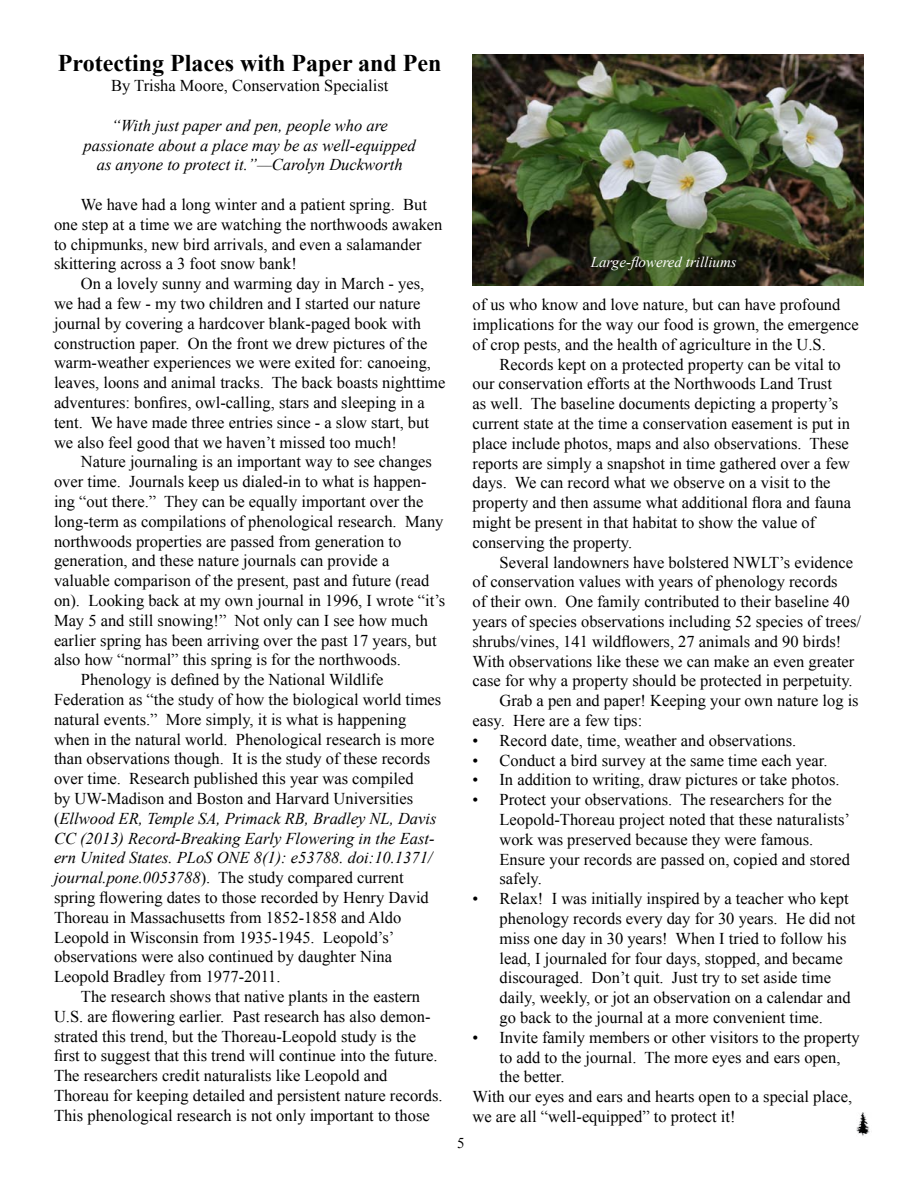
<style>
.page{position:relative;width:918px;height:1188px;background:#fff}
.page>*{position:absolute;margin:0;border:0;box-sizing:border-box;transform-origin:0 0}
.t1{font:700 24px "Times New Roman";color:#000}
.t2{font:16.5px/19.8px "Times New Roman";color:#000}
.t3{font:italic 16.5px/19.8px "Times New Roman";color:#000;text-align:center}
.t4{font:italic 15px "Times New Roman";color:#fff}
.t5{font:15px "Times New Roman";color:#000}
.s1{font-style:normal}
.s2{font-style:italic}
</style>
<div class="page">
<img style="left:472px;top:54px;width:392px;height:231px">
<img style="left:856px;top:1112px;width:14px;height:24px">
<h1 class="t1" style="left:58px;top:47px;width:385px">Protecting Places with Paper and Pen</h1>
<p class="t2" style="left:111px;top:76px;width:279px">By Trisha Moore, Conservation Specialist</p>
<p class="t3" style="left:84px;top:115px;width:334px">“With just paper and pen, people who are passionate about a place may be as well-equipped as anyone to protect it.”—Carolyn Duckworth</p>
<p class="t2" style="left:54px;top:194px;width:390px;text-indent:27px">We have had a long winter and a patient spring. But one step at a time we are watching the northwoods awaken to chipmunks, new bird arrivals, and even a salamander skittering across a 3 foot snow bank!</p>
<p class="t2" style="left:54px;top:274px;width:393px;text-indent:27px">On a lovely sunny and warming day in March - yes, we had a few - my two children and I started our nature journal by covering a hardcover blank-paged book with construction paper. On the front we drew pictures of the warm-weather experiences we were exited for: canoeing, leaves, loons and animal tracks. The back boasts nighttime adventures: bonfires, owl-calling, stars and sleeping in a tent. We have made three entries since - a slow start, but we also feel good that we haven’t missed too much!</p>
<p class="t2" style="left:81px;top:452px;width:353px">Nature journaling is an important way to see changes</p>
<p class="t2" style="left:54px;top:472px;width:374px">over time. Journals keep us dialed-in to what is happen-</p>
<p class="t2" style="left:54px;top:491px;width:371px">ing “out there.” They can be equally important over the</p>
<p class="t2" style="left:54px;top:511px;width:391px">long-term as compilations of phenological research. Many</p>
<p class="t2" style="left:54px;top:531px;width:349px">northwoods properties are passed from generation to</p>
<p class="t2" style="left:54px;top:551px;width:337px">generation, and these nature journals can provide a</p>
<p class="t2" style="left:54px;top:571px;width:377px">valuable comparison of the present, past and future (read</p>
<p class="t2" style="left:54px;top:590px;width:393px">on). Looking back at my own journal in 1996, I wrote “it’s</p>
<p class="t2" style="left:54px;top:610px;width:375px">May 5 and still snowing!” Not only can I see how much</p>
<p class="t2" style="left:54px;top:630px;width:384px">earlier spring has been arriving over the past 17 years, but</p>
<p class="t2" style="left:54px;top:650px;width:348px">also how “normal” this spring is for the northwoods.</p>
<p class="t2" style="left:81px;top:670px;width:304px">Phenology is defined by the National Wildlife</p>
<p class="t2" style="left:54px;top:689px;width:389px">Federation as “the study of how the biological world times</p>
<p class="t2" style="left:54px;top:709px;width:354px">natural events.” More simply, it is what is happening</p>
<p class="t2" style="left:54px;top:729px;width:382px">when in the natural world. Phenological research is more</p>
<p class="t2" style="left:54px;top:749px;width:378px">than observations though. It is the study of these records</p>
<p class="t2" style="left:54px;top:769px;width:361px">over time. Research published this year was compiled</p>
<p class="t2" style="left:54px;top:788px;width:361px">by UW-Madison and Boston and Harvard Universities</p>
<p class="t3" style="left:54px;top:808px;width:384px"><span class="s1">(</span>Ellwood ER, Temple SA, Primack RB, Bradley NL, Davis</p>
<p class="t3" style="left:54px;top:828px;width:382px">CC (2013) Record-Breaking Early Flowering in the East-</p>
<p class="t3" style="left:54px;top:848px;width:380px">ern United States. PLoS ONE 8(1): e53788. doi:10.1371/</p>
<p class="t2" style="left:54px;top:868px;width:351px"><span class="s2">journal.pone.0053788</span>). The study compared current</p>
<p class="t2" style="left:54px;top:887px;width:376px">spring flowering dates to those recorded by Henry David</p>
<p class="t2" style="left:54px;top:907px;width:349px">Thoreau in Massachusetts from 1852-1858 and Aldo</p>
<p class="t2" style="left:54px;top:927px;width:342px">Leopold in Wisconsin from 1935-1945. Leopold’s’</p>
<p class="t2" style="left:54px;top:947px;width:340px">observations were also continued by daughter Nina</p>
<p class="t2" style="left:54px;top:967px;width:228px">Leopold Bradley from 1977-2011.</p>
<p class="t2" style="left:81px;top:986px;width:341px">The research shows that native plants in the eastern</p>
<p class="t2" style="left:54px;top:1006px;width:378px">U.S. are flowering earlier. Past research has also demon-</p>
<p class="t2" style="left:54px;top:1026px;width:364px">strated this trend, but the Thoreau-Leopold study is the</p>
<p class="t2" style="left:54px;top:1046px;width:385px">first to suggest that this trend will continue into the future.</p>
<p class="t2" style="left:54px;top:1066px;width:335px">The researchers credit naturalists like Leopold and</p>
<p class="t2" style="left:54px;top:1085px;width:390px">Thoreau for keeping detailed and persistent nature records.</p>
<p class="t2" style="left:54px;top:1105px;width:377px">This phenological research is not only important to those</p>
<p class="t4" style="left:591px;top:252px;width:147px">Large-flowered trilliums</p>
<p class="t5" style="left:457px;top:1133px;width:9px">5</p>
<p class="t2" style="left:473px;top:295px;width:388px">of us who know and love nature, but can have profound implications for the way our food is grown, the emergence of crop pests, and the health of agriculture in the U.S.</p>
<p class="t2" style="left:473px;top:354px;width:380px;text-indent:27px">Records kept on a protected property can be vital to our conservation efforts at the Northwoods Land Trust<br>as well. The baseline documents depicting a property’s current state at the time a conservation easement is put in place include photos, maps and also observations. These reports are simply a snapshot in time gathered over a few days. We can record what we observe on a visit to the property and then assume what additional flora and fauna might be present in that habitat to show the value of conserving the property.</p>
<p class="t2" style="left:500px;top:552px;width:355px">Several landowners have bolstered NWLT’s evidence</p>
<p class="t2" style="left:473px;top:572px;width:367px">of conservation values with years of phenology records</p>
<p class="t2" style="left:473px;top:592px;width:379px">of their own. One family contributed to their baseline 40</p>
<p class="t2" style="left:473px;top:611px;width:390px">years of species observations including 52 species of trees/</p>
<p class="t2" style="left:473px;top:631px;width:370px">shrubs/vines, 141 wildflowers, 27 animals and 90 birds!</p>
<p class="t2" style="left:473px;top:651px;width:383px">With observations like these we can make an even greater</p>
<p class="t2" style="left:473px;top:671px;width:382px">case for why a property should be protected in perpetuity.</p>
<p class="t2" style="left:500px;top:691px;width:361px">Grab a pen and paper! Keeping your own nature log is</p>
<p class="t2" style="left:473px;top:710px;width:171px">easy. Here are a few tips:</p>
<p class="t2" style="left:473px;top:730px;width:325px">• Record date, time, weather and observations.</p>
<p class="t2" style="left:473px;top:750px;width:357px">• Conduct a bird survey at the same time each year.</p>
<p class="t2" style="left:473px;top:770px;width:369px">• In addition to writing, draw pictures or take photos.</p>
<p class="t2" style="left:500px;top:790px;width:352px;text-indent:-27px">• Protect your observations. The researchers for the Leopold-Thoreau project noted that these naturalists’ work was preserved because they were famous.<br>Ensure your records are passed on, copied and stored safely.</p>
<p class="t2" style="left:500px;top:889px;width:358px;text-indent:-27px">• Relax! I was initially inspired by a teacher who kept phenology records every day for 30 years. He did not miss one day in 30 years! When I tried to follow his lead, I journaled for four days, stopped, and became discouraged. Don’t quit. Just try to set aside time daily, weekly, or jot an observation on a calendar and go back to the journal at a more convenient time.</p>
<p class="t2" style="left:473px;top:1027px;width:389px">• Invite family members or other visitors to the property</p>
<p class="t2" style="left:500px;top:1047px;width:343px">to add to the journal. The more eyes and ears open,</p>
<p class="t2" style="left:500px;top:1067px;width:67px">the better.</p>
<p class="t2" style="left:473px;top:1087px;width:381px">With our eyes and ears and hearts open to a special place,</p>
<p class="t2" style="left:473px;top:1106px;width:265px">we are all “well-equipped” to protect it!</p>
</div>
